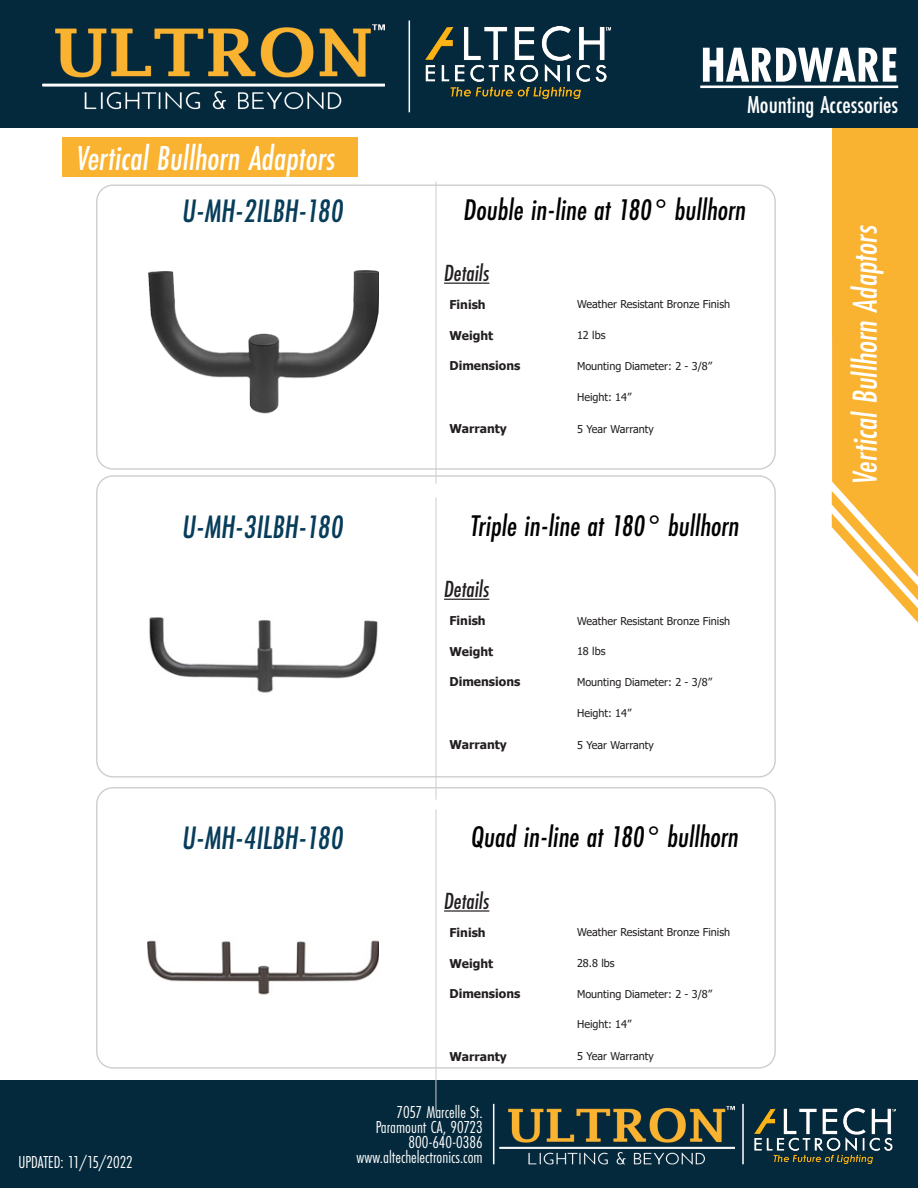
<style>
.page{position:relative;width:918px;height:1188px;background:#fff}
.page>*{position:absolute;margin:0;border:0;box-sizing:border-box;transform-origin:0 0}
.t1{font:700 51px "Futura PT Cond";color:#fff}
.t2{font:italic 500 36px "Futura PT Cond";color:#fff}
.t3{font:italic 500 33.75px "Futura PT Cond";color:#073d5a}
.t4{font:italic 500 31.05px "Futura PT Cond";color:#000}
.t5{font:500 25.5px "Futura PT Cond";color:#fff}
.t6{font:italic 500 24.3px "Futura PT Cond";color:#231f20}
.t7{font:18px "Futura PT Cond";color:#fff}
.t8{font:700 12.15px "Tahoma";color:#231f20}
.t9{font:10.8px "Tahoma";color:#231f20}
</style>
<div class="page">
<svg style="left:832px;top:127px;width:86px;height:496px;background:#fabc4c"></svg>
<div style="left:0;top:1080px;width:918px;height:108px;background:#05293c"></div>
<hr style="left:493px;top:1104px;width:1px;height:60px;background:#fff">
<hr style="left:742px;top:1104px;width:2px;height:60px;background:#fff">
<img style="left:755px;top:1108px;width:141px;height:56px">
<img style="left:499px;top:1106px;width:236px;height:59px">
<div style="left:0;top:0;width:918px;height:127px;background:#05293c"></div>
<hr style="left:700px;top:86px;width:198px;height:2px;background:#fff">
<img style="left:426px;top:26px;width:185px;height:73px">
<hr style="left:409px;top:21px;width:1px;height:91px;background:#fff">
<img style="left:42px;top:24px;width:343px;height:86px">
<hr style="left:444px;top:283px;width:45px;height:1px;background:#231f20">
<hr style="left:436px;top:181px;width:1px;height:303px;background:#ccc">
<img style="left:148px;top:270px;width:230px;height:144px">
<hr style="left:444px;top:599px;width:45px;height:1px;background:#231f20">
<hr style="left:436px;top:498px;width:1px;height:302px;background:#ccc">
<img style="left:149px;top:617px;width:229px;height:76px">
<hr style="left:444px;top:910px;width:45px;height:2px;background:#231f20">
<hr style="left:436px;top:809px;width:1px;height:302px;background:#ccc">
<img style="left:148px;top:940px;width:230px;height:55px">
<div style="left:62px;top:137px;width:295px;height:40px;background:#fab231"></div>
<p class="t2" style="left:77px;top:137px;width:260px">Vertical Bullhorn Adaptors</p>
<p class="t1" style="left:700px;top:35px;width:199px">HARDWARE</p>
<p class="t5" style="left:747px;top:90px;width:153px">Mounting Accessories</p>
<p class="t7" style="left:18px;top:1151px;width:116px">UPDATED: 11/15/2022</p>
<p class="t3" style="left:182px;top:190px;width:163px">U-MH-2ILBH-180</p>
<p class="t4" style="left:464px;top:191px;width:284px">Double in-line at 180° bullhorn</p>
<p class="t6" style="left:444px;top:258px;width:47px">Details</p>
<p class="t8" style="left:449px;top:296px;width:38px">Finish</p>
<p class="t9" style="left:577px;top:297px;width:155px">Weather Resistant Bronze Finish</p>
<p class="t8" style="left:449px;top:327px;width:45px">Weight</p>
<p class="t9" style="left:577px;top:328px;width:30px">12 lbs</p>
<p class="t8" style="left:449px;top:357px;width:72px">Dimensions</p>
<p class="t9" style="left:577px;top:359px;width:137px">Mounting Diameter: 2 - 3/8”</p>
<p class="t9" style="left:577px;top:389px;width:56px">Height: 14”</p>
<p class="t8" style="left:449px;top:420px;width:59px">Warranty</p>
<p class="t9" style="left:577px;top:421px;width:78px">5 Year Warranty</p>
<p class="t3" style="left:182px;top:507px;width:163px">U-MH-3ILBH-180</p>
<p class="t4" style="left:471px;top:507px;width:271px">Triple in-line at 180° bullhorn</p>
<p class="t6" style="left:444px;top:574px;width:47px">Details</p>
<p class="t8" style="left:449px;top:612px;width:38px">Finish</p>
<p class="t9" style="left:577px;top:613px;width:155px">Weather Resistant Bronze Finish</p>
<p class="t8" style="left:449px;top:643px;width:45px">Weight</p>
<p class="t9" style="left:577px;top:644px;width:30px">18 lbs</p>
<p class="t8" style="left:449px;top:673px;width:72px">Dimensions</p>
<p class="t9" style="left:577px;top:675px;width:137px">Mounting Diameter: 2 - 3/8”</p>
<p class="t9" style="left:577px;top:705px;width:56px">Height: 14”</p>
<p class="t8" style="left:449px;top:736px;width:59px">Warranty</p>
<p class="t9" style="left:577px;top:737px;width:78px">5 Year Warranty</p>
<p class="t3" style="left:182px;top:818px;width:163px">U-MH-4ILBH-180</p>
<p class="t4" style="left:471px;top:819px;width:269px">Quad in-line at 180° bullhorn</p>
<p class="t6" style="left:444px;top:886px;width:47px">Details</p>
<p class="t8" style="left:449px;top:924px;width:38px">Finish</p>
<p class="t9" style="left:577px;top:925px;width:155px">Weather Resistant Bronze Finish</p>
<p class="t8" style="left:449px;top:955px;width:45px">Weight</p>
<p class="t9" style="left:577px;top:956px;width:39px">28.8 lbs</p>
<p class="t8" style="left:449px;top:985px;width:72px">Dimensions</p>
<p class="t9" style="left:577px;top:986px;width:137px">Mounting Diameter: 2 - 3/8”</p>
<p class="t9" style="left:577px;top:1017px;width:56px">Height: 14”</p>
<p class="t8" style="left:449px;top:1048px;width:59px">Warranty</p>
<p class="t9" style="left:577px;top:1049px;width:78px">5 Year Warranty</p>
<p class="t7" style="left:396px;top:1102px;width:88px">7057 Marcelle St.</p>
<p class="t7" style="left:376px;top:1117px;width:108px">Paramount CA, 90723</p>
<p class="t7" style="left:409px;top:1132px;width:76px">800-640-0386</p>
<p class="t7" style="left:357px;top:1147px;width:128px">www.altechelectronics.com</p>
<p class="t2" style="left:844px;top:484px;width:260px;rotate:-90deg">Vertical Bullhorn Adaptors</p>
</div>
